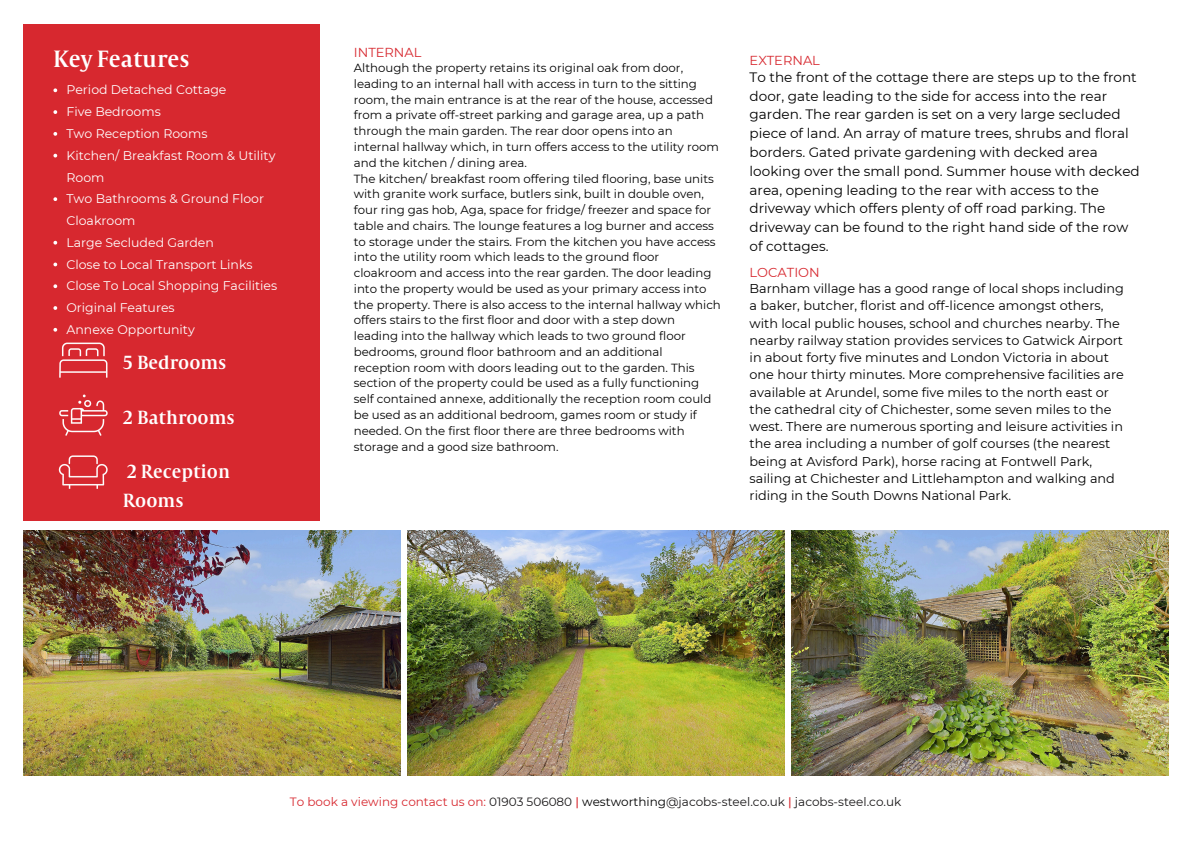
<style>
.page{position:relative;width:1191px;height:843px;background:#fff}
.page>*{position:absolute;margin:0;border:0;box-sizing:border-box;transform-origin:0 0}
.t1{font:26px "Capitolium Road";color:#fff}
.t2{font:21px/29.2px "Capitolium Road";color:#fff}
.t3{font:13.6px/18.8px "Montserrat";color:#000}
.t4{font:13px "Montserrat";color:#d7282f}
.t5{font:12.8px/17.2px "Montserrat";color:#000}
.t6{font:12.5px/21.8px "Montserrat";color:#fff}
.t7{font:12px "Montserrat";color:#191718}
.t8{font:11.8px/15.8px "Montserrat";color:#000}
.s1{color:#d7282f}
.s2{font-weight:500;color:#d7282f}
.s3{color:#000}
</style>
<div class="page">
<img style="left:23px;top:530px;width:377px;height:245px">
<img style="left:407px;top:530px;width:377px;height:245px">
<img style="left:791px;top:530px;width:377px;height:245px">
<div style="left:23px;top:25px;width:297px;height:496px;background:#d7282f"></div>
<img style="left:58px;top:455px;width:50px;height:34px">
<img style="left:59px;top:394px;width:49px;height:42px">
<img style="left:59px;top:342px;width:49px;height:36px">
<svg style="left:53px;top:88px;width:4px;height:4px"></svg>
<svg style="left:53px;top:110px;width:4px;height:4px"></svg>
<svg style="left:53px;top:132px;width:4px;height:4px"></svg>
<svg style="left:53px;top:154px;width:4px;height:3px"></svg>
<svg style="left:53px;top:197px;width:4px;height:4px"></svg>
<svg style="left:53px;top:241px;width:4px;height:3px"></svg>
<svg style="left:53px;top:262px;width:4px;height:4px"></svg>
<svg style="left:53px;top:284px;width:4px;height:4px"></svg>
<svg style="left:53px;top:306px;width:4px;height:4px"></svg>
<svg style="left:53px;top:328px;width:4px;height:3px"></svg>
<p class="t1" style="left:53px;top:50px;width:138px">Key Features</p>
<h3 class="t6" style="left:66px;top:79px;width:161px">Period Detached Cottage</h3>
<h3 class="t6" style="left:66px;top:101px;width:96px">Five Bedrooms</h3>
<p class="t6" style="left:66px;top:122px;width:142px">Two Reception Rooms</p>
<p class="t6" style="left:66px;top:144px;width:210px">Kitchen/ Breakfast Room &amp; Utility<br>Room</p>
<h4 class="t6" style="left:66px;top:188px;width:199px">Two Bathrooms &amp; Ground Floor<br>Cloakroom</h4>
<p class="t6" style="left:66px;top:231px;width:149px">Large Secluded Garden</p>
<p class="t6" style="left:66px;top:253px;width:188px">Close to Local Transport Links</p>
<p class="t6" style="left:66px;top:275px;width:212px">Close To Local Shopping Facilities</p>
<p class="t6" style="left:66px;top:296px;width:110px">Original Features</p>
<p class="t6" style="left:66px;top:318px;width:130px">Annexe Opportunity</p>
<p class="t2" style="left:123px;top:350px;width:105px">5 Bedrooms</p>
<p class="t2" style="left:123px;top:404px;width:113px">2 Bathrooms</p>
<p class="t2" style="left:123px;top:458px;width:109px">2 Reception<br>Rooms</p>
<h4 class="t4" style="left:354px;top:45px;width:69px">INTERNAL</h4>
<h4 class="t8" style="left:354px;top:60px;width:366px">Although the property retains its original oak from door, leading to an internal hall with access in turn to the sitting room, the main entrance is at the rear of the house, accessed from a private off-street parking and garage area, up a path through the main garden. The rear door opens into an internal hallway which, in turn offers access to the utility room and the kitchen / dining area.</h4>
<p class="t8" style="left:354px;top:170px;width:368px">The kitchen/ breakfast room offering tiled flooring, base units with granite work surface, butlers sink, built in double oven, four ring gas hob, Aga, space for fridge/ freezer and space for table and chairs. The lounge features a log burner and access to storage under the stairs. From the kitchen you have access into the utility room which leads to the ground floor cloakroom and access into the rear garden. The door leading into the property would be used as your primary access into the property. There is also access to the internal hallway which offers stairs to the first floor and door with a step down leading into the hallway which leads to two ground floor bedrooms, ground floor bathroom and an additional reception room with doors leading out to the garden. This section of the property could be used as a fully functioning self contained annexe, additionally the reception room could be used as an additional bedroom, games room or study if needed. On the first floor there are three bedrooms with storage and a good size bathroom.</p>
<h2 class="t4" style="left:749px;top:52px;width:72px">EXTERNAL</h2>
<h2 class="t3" style="left:749px;top:68px;width:391px">To the front of the cottage there are steps up to the front door, gate leading to the side for access into the rear garden. The rear garden is set on a very large secluded piece of land. An array of mature trees, shrubs and floral borders. Gated private gardening with decked area looking over the small pond. Summer house with decked area, opening leading to the rear with access to the driveway which offers plenty of off road parking. The driveway can be found to the right hand side of the row of cottages.</h2>
<h3 class="t4" style="left:749px;top:264px;width:72px">LOCATION</h3>
<h2 class="t5" style="left:749px;top:280px;width:376px">Barnham village has a good range of local shops including a baker, butcher, florist and off-licence amongst others, with local public houses, school and churches nearby. The nearby railway station provides services to Gatwick Airport in about forty five minutes and London Victoria in about one hour thirty minutes. More comprehensive facilities are available at Arundel, some five miles to the north east or the cathedral city of Chichester, some seven miles to the west. There are numerous sporting and leisure activities in the area including a number of golf courses (the nearest being at Avisford Park), horse racing at Fontwell Park, sailing at Chichester and Littlehampton and walking and riding in the South Downs National Park.</h2>
<p class="t7" style="left:290px;top:794px;width:613px"><span class="s1">To book a viewing contact us on:</span> 01903 506080 <span class="s2">|</span> <span class="s3">westworthing</span>@jacobs-steel.co.uk <span class="s2">|</span> jacobs-steel.co.uk</p>
</div>
